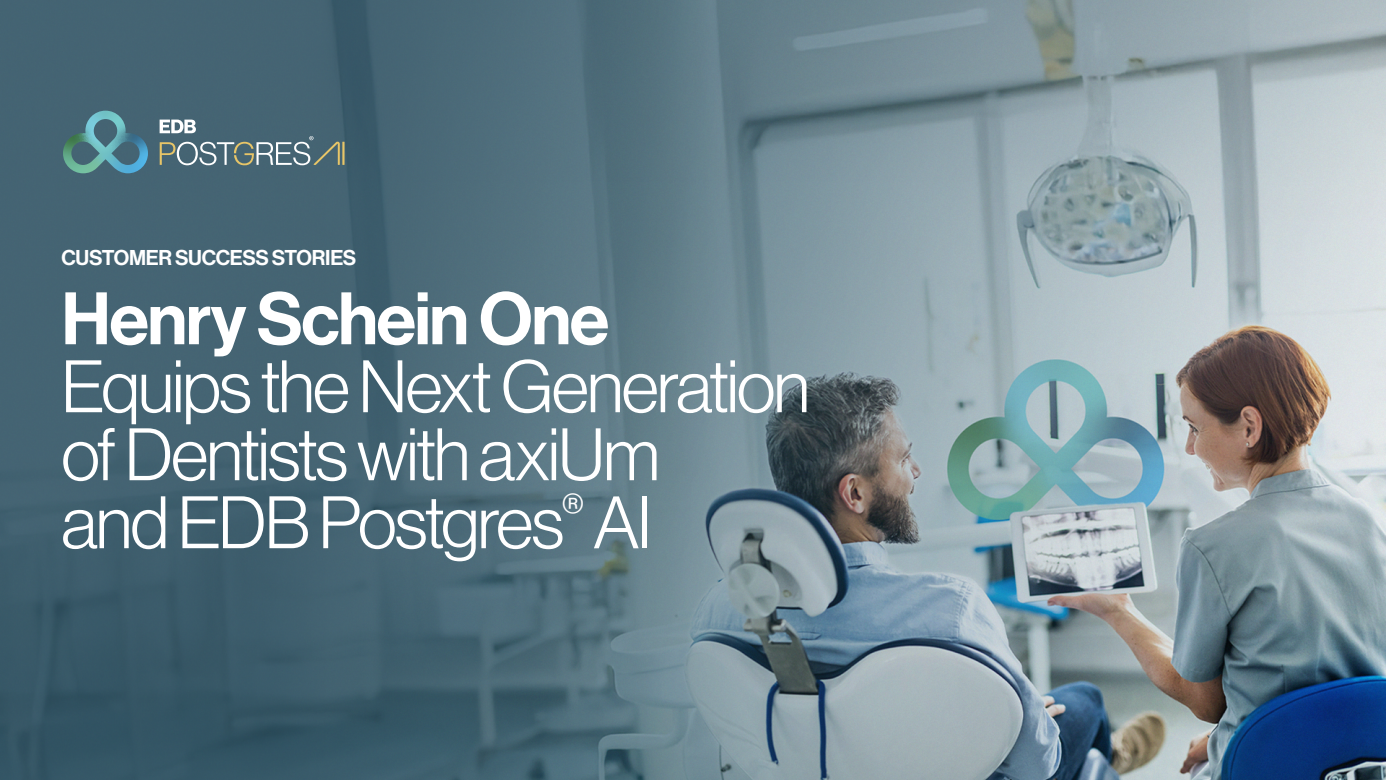
<style>
.page{position:relative;width:1386px;height:780px;background:#fff}
.page>*{position:absolute;margin:0;border:0;box-sizing:border-box;transform-origin:0 0}
.t1{font:72.45px/67.9px "N Haas Grotesk DS Pro 45 Lt";letter-spacing:-.025em;color:#fff}
.t2{font:72.45px "N Haas Grotesk DS Pro 65 Md";letter-spacing:-.02em;color:#fff}
.t3{font:21px "N Haas Grotesk DS Pro 65 Md";letter-spacing:-.015em;color:#fff}
</style>
<div class="page">
<img style="left:0;top:0;width:1386px;height:780px">
<svg style="left:63px;top:111px;width:85px;height:62px;background:#51838e"></svg>
<hr style="left:342px;top:142px;width:3px;height:23px;background:#e7c568">
<svg style="left:160px;top:120px;width:180px;height:45px;background:#637c84"></svg>
<p class="t3" style="left:61px;top:245px;width:296px">CUSTOMER SUCCESS STORIES</p>
<p class="t2" style="left:61px;top:277px;width:549px">Henry Schein One</p>
<p class="t1" style="left:61px;top:353px;width:750px">Equips the Next Generation of Dentists with axiUm<br>and EDB Postgres<sup>®</sup> AI</p>
</div>
